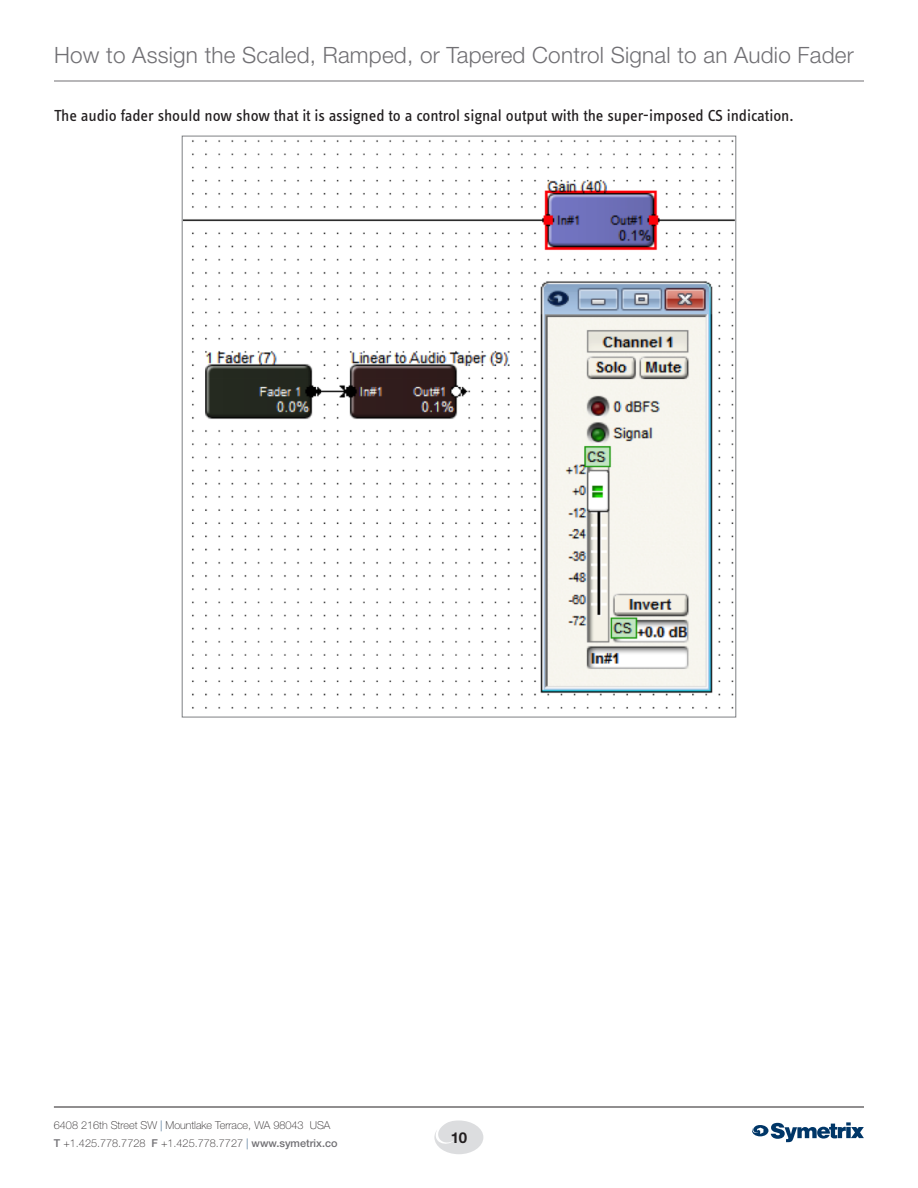
<style>
.page{position:relative;width:918px;height:1188px;background:#fff}
.page>*{position:absolute;margin:0;border:0;box-sizing:border-box;transform-origin:0 0}
.PAGE_HEADING_RIGHT{font:300 22.5px "Helvetica Neue LT Std";letter-spacing:.01em;color:#717074}
.SellCopy{font:16.5px "Info Text";letter-spacing:-.005em;color:#231f20}
.t1{font:700 15px "Helvetica Neue LT Std";color:#231f20}
.t2{font:100 10.8px "Helvetica Neue LT Std";color:#231f20}
.s1{color:#003667}
.s2{font-weight:500;color:#717074}
</style>
<div class="page">
<img style="left:184px;top:140px;width:550px;height:569px">
<hr style="left:54px;top:81px;width:810px;height:1px;background:#717074">
<svg style="left:434px;top:1120px;width:49px;height:34px"></svg>
<svg style="left:752px;top:1122px;width:112px;height:20px"></svg>
<hr style="left:54px;top:1107px;width:810px;height:1px;background:#231f20">
<p class="PAGE_HEADING_RIGHT" style="left:54px;top:42px;width:801px">How to Assign the Scaled, Ramped, or Tapered Control Signal to an Audio Fader</p>
<p class="SellCopy" style="left:54px;top:107px;width:741px">The audio fader should now show that it is assigned to a control signal output with the super-imposed CS indication.</p>
<p class="t2" style="left:54px;top:1119px;width:278px">6408 216th Street SW <span class="s1">|</span> Mountlake Terrace, WA 98043 USA</p>
<p class="t2" style="left:54px;top:1137px;width:285px"><span class="s2">T</span> +1.425.778.7728 <span class="s2">F</span> +1.425.778.7727 <span class="s1">|</span> <span class="s2">www.symetrix.co</span></p>
<p class="t1" style="left:451px;top:1128px;width:18px">10</p>
</div>
